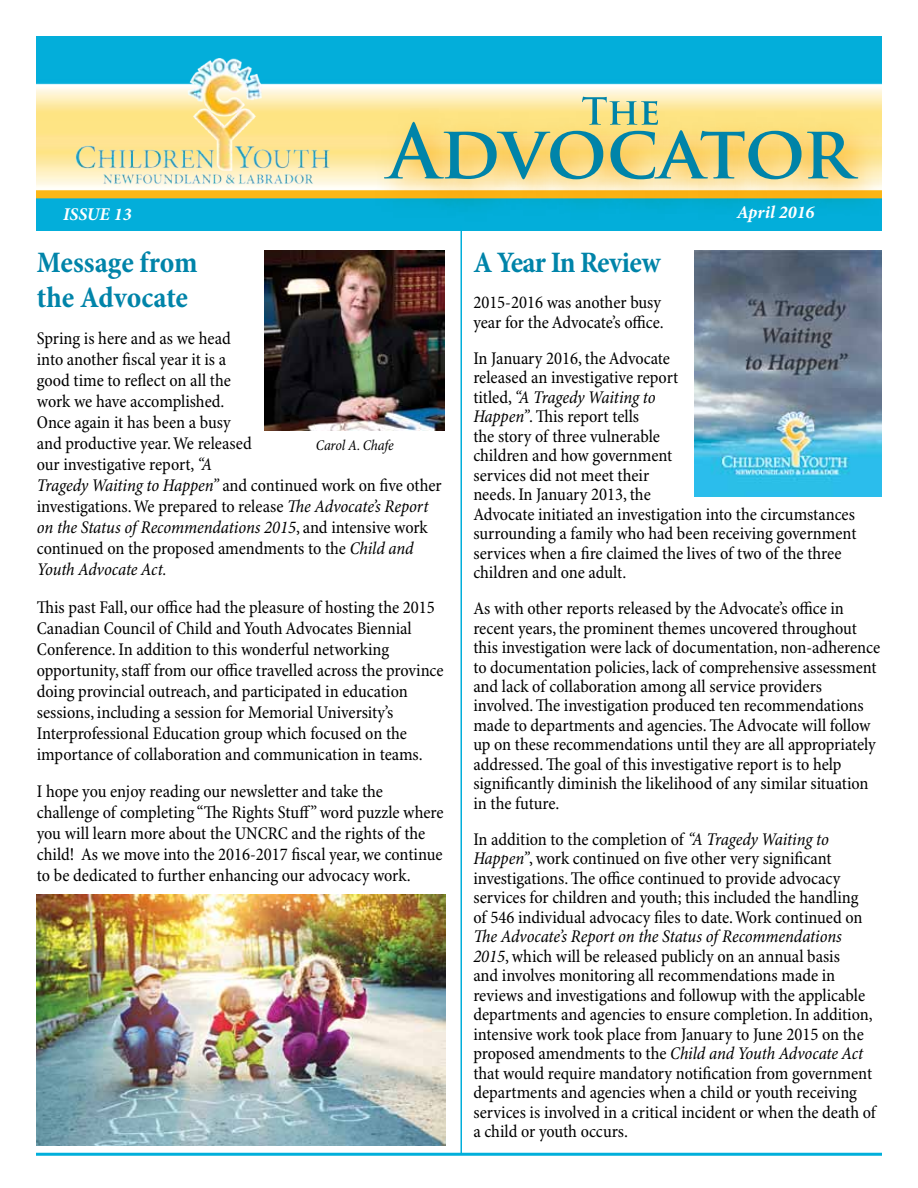
<style>
.page{position:relative;width:918px;height:1188px;background:#fff}
.page>*{position:absolute;margin:0;border:0;box-sizing:border-box;transform-origin:0 0}
.t1{font:700 condensed 30px/34.5px "Minion Pro";letter-spacing:-.01em;color:#0084a9}
.t2{font:condensed 18px/19.5px "Minion Pro";letter-spacing:-.005em;color:#000}
.t3{font:italic 700 18px "Minion Pro";color:#fff}
.t4{font:italic condensed 15px "Minion Pro";letter-spacing:-.01em;color:#000}
.s1{font-style:italic}
</style>
<div class="page">
<img style="left:695px;top:250px;width:187px;height:247px">
<img style="left:36px;top:36px;width:846px;height:194px">
<img style="left:56px;top:59px;width:307px;height:131px">
<img style="left:358px;top:96px;width:133px;height:129px">
<img style="left:418px;top:179px;width:53px;height:47px">
<img style="left:471px;top:179px;width:54px;height:47px">
<img style="left:525px;top:179px;width:60px;height:47px">
<img style="left:585px;top:179px;width:117px;height:47px">
<img style="left:629px;top:179px;width:46px;height:46px">
<img style="left:675px;top:179px;width:48px;height:46px">
<img style="left:723px;top:179px;width:125px;height:47px">
<img style="left:782px;top:106px;width:100px;height:119px">
<svg style="left:384px;top:97px;width:474px;height:82px"></svg>
<hr style="left:460px;top:226px;width:2px;height:929px;background:#00afdb">
<img style="left:265px;top:250px;width:180px;height:180px">
<hr style="left:36px;top:1153px;width:846px;height:3px;background:#00afdb">
<img style="left:36px;top:894px;width:410px;height:252px">
<p class="t3" style="left:63px;top:201px;width:70px">ISSUE 13</p>
<p class="t3" style="left:737px;top:199px;width:79px">April 2016</p>
<h1 class="t1" style="left:473px;top:245px;width:189px">A Year In Review</h1>
<p class="t2" style="left:473px;top:293px;width:192px">2015-2016 was another busy year for the Advocate’s office.</p>
<p class="t2" style="left:473px;top:349px;width:385px">In January 2016, the Advocate<br>released an investigative report<br>titled, <span class="s1">“A Tragedy Waiting to<br>Happen”</span>. This report tells<br>the story of three vulnerable<br>children and how government<br>services did not meet their<br>needs. In January 2013, the<br>Advocate initiated an investigation into the circumstances surrounding a family who had been receiving government services when a fire claimed the lives of two of the three children and one adult.</p>
<p class="t2" style="left:473px;top:599px;width:408px">As with other reports released by the Advocate’s office in recent years, the prominent themes uncovered throughout this investigation were lack of documentation, non-adherence to documentation policies, lack of comprehensive assessment and lack of collaboration among all service providers involved. The investigation produced ten recommendations made to departments and agencies. The Advocate will follow up on these recommendations until they are all appropriately addressed. The goal of this investigative report is to help significantly diminish the likelihood of any similar situation in the future.</p>
<p class="t2" style="left:473px;top:830px;width:391px">In addition to the completion of <span class="s1">“A Tragedy Waiting to Happen”</span>, work continued on five other very significant investigations. The office continued to provide advocacy services for children and youth; this included the handling of 546 individual advocacy files to date. Work continued on</p>
<p class="t2" style="left:473px;top:928px;width:404px"><span class="s1">The Advocate’s Report on the Status of Recommendations 2015</span>, which will be released publicly on an annual basis<br>and involves monitoring all recommendations made in reviews and investigations and followup with the applicable departments and agencies to ensure completion. In addition, intensive work took place from January to June 2015 on the proposed amendments to the <span class="s1">Child and Youth Advocate Act </span>that would require mandatory notification from government departments and agencies when a child or youth receiving services is involved in a critical incident or when the death of a child or youth occurs.</p>
<h1 class="t1" style="left:37px;top:245px;width:162px">Message from the Advocate</h1>
<p class="t2" style="left:37px;top:329px;width:406px;line-height:21px">Spring is here and as we head<br>into another fiscal year it is a<br>good time to reflect on all the<br>work we have accomplished.<br>Once again it has been a busy<br>and productive year. We released<br>our investigative report, <span class="s1">“A<br>Tragedy Waiting to Happen”</span> and continued work on five other investigations. We prepared to release <span class="s1">The Advocate’s Report on the Status of Recommendations 2015</span>, and intensive work continued on the proposed amendments to the <span class="s1">Child and Youth Advocate Act.</span></p>
<p class="t2" style="left:37px;top:597px;width:408px;line-height:21px">This past Fall, our office had the pleasure of hosting the 2015<br>Canadian Council of Child and Youth Advocates Biennial Conference. In addition to this wonderful networking opportunity, staff from our office travelled across the province doing provincial outreach, and participated in education sessions, including a session for Memorial University’s Interprofessional Education group which focused on the importance of collaboration and communication in teams.</p>
<p class="t2" style="left:37px;top:782px;width:408px;line-height:21px">I hope you enjoy reading our newsletter and take the challenge of completing “The Rights Stuff” word puzzle where you will learn more about the UNCRC and the rights of the child! As we move into the 2016-2017 fiscal year, we continue to be dedicated to further enhancing our advocacy work.</p>
<p class="t4" style="left:316px;top:436px;width:79px">Carol A. Chafe</p>
</div>
